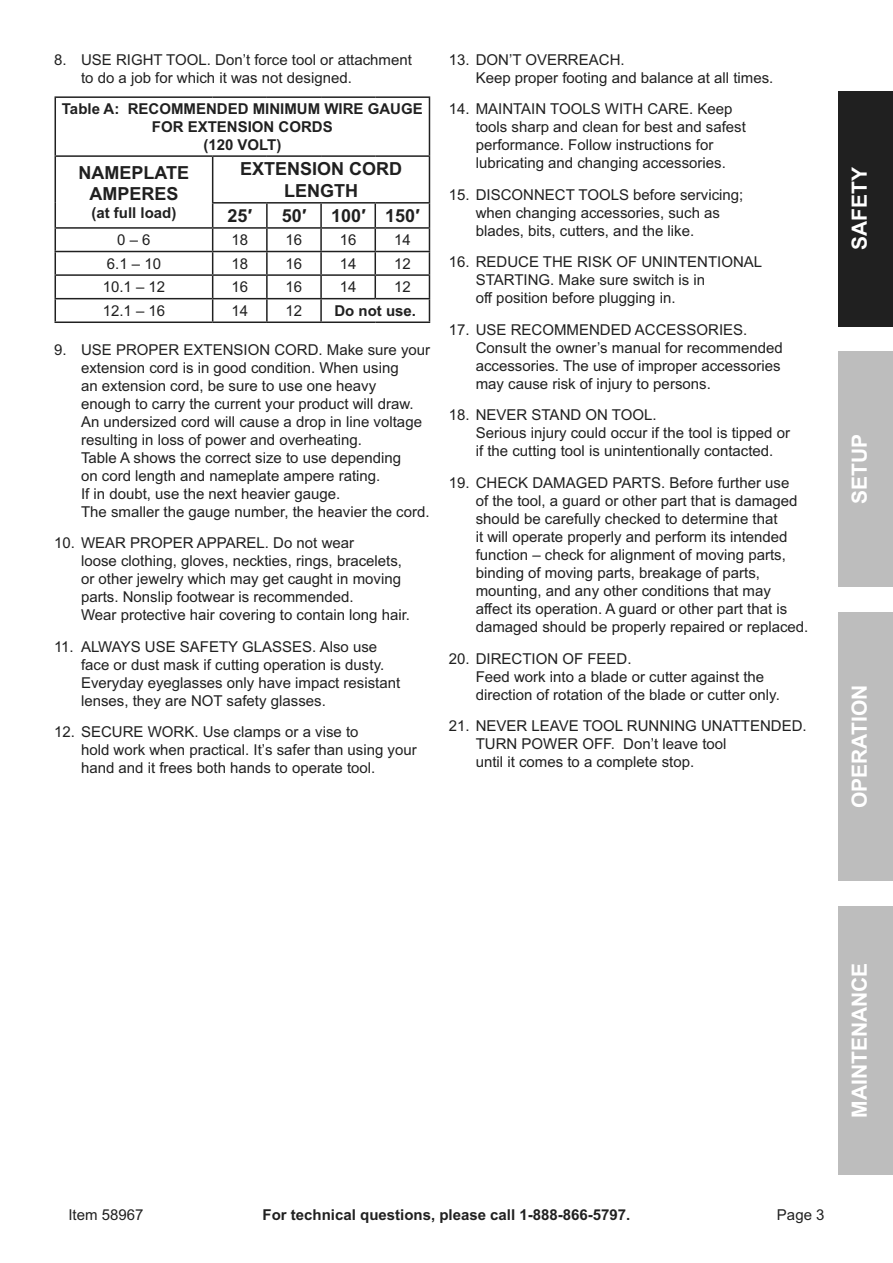
<style>
.page{position:relative;width:893px;height:1263px;background:#fff}
.page>*{position:absolute;margin:0;border:0;box-sizing:border-box;transform-origin:0 0}
.t1{font:700 21px "Arial";color:#fff}
.t2{font:700 18px/21.6px "Arial";color:#202020;text-align:center}
.Table_Text{font:15px/18px "Arial";color:#202020}
.Table_Text-2{font:700 15px/18px "Arial";color:#202020;text-align:center}
</style>
<div class="page">
<div style="left:839px;top:91px;width:54px;height:236px;background:#202020"></div>
<div style="left:839px;top:612px;width:54px;height:269px;background:#bdbdbd"></div>
<div style="left:839px;top:906px;width:54px;height:269px;background:#bdbdbd"></div>
<div style="left:839px;top:352px;width:54px;height:235px;background:#bdbdbd"></div>
<hr style="left:55px;top:96px;width:158px;height:2px;background:#202020">
<hr style="left:55px;top:98px;width:1px;height:57px;background:#202020">
<hr style="left:213px;top:96px;width:54px;height:2px;background:#202020">
<hr style="left:267px;top:96px;width:54px;height:2px;background:#202020">
<hr style="left:321px;top:96px;width:54px;height:2px;background:#202020">
<hr style="left:375px;top:96px;width:55px;height:2px;background:#202020">
<hr style="left:429px;top:98px;width:1px;height:57px;background:#202020">
<hr style="left:55px;top:155px;width:158px;height:2px;background:#202020">
<hr style="left:55px;top:157px;width:1px;height:46px;background:#202020">
<hr style="left:213px;top:155px;width:54px;height:2px;background:#202020">
<hr style="left:212px;top:157px;width:1px;height:45px;background:#202020">
<hr style="left:267px;top:155px;width:54px;height:2px;background:#202020">
<hr style="left:321px;top:155px;width:54px;height:2px;background:#202020">
<hr style="left:375px;top:155px;width:55px;height:2px;background:#202020">
<hr style="left:429px;top:157px;width:1px;height:45px;background:#202020">
<hr style="left:212px;top:202px;width:55px;height:2px;background:#202020">
<hr style="left:267px;top:202px;width:54px;height:2px;background:#202020">
<hr style="left:266px;top:204px;width:2px;height:23px;background:#202020">
<hr style="left:321px;top:202px;width:54px;height:2px;background:#202020">
<hr style="left:320px;top:204px;width:2px;height:23px;background:#202020">
<hr style="left:375px;top:202px;width:55px;height:2px;background:#202020">
<hr style="left:374px;top:204px;width:2px;height:23px;background:#202020">
<hr style="left:55px;top:227px;width:158px;height:2px;background:#202020">
<hr style="left:213px;top:227px;width:54px;height:2px;background:#202020">
<hr style="left:267px;top:227px;width:54px;height:2px;background:#202020">
<hr style="left:266px;top:229px;width:2px;height:22px;background:#202020">
<hr style="left:321px;top:227px;width:54px;height:2px;background:#202020">
<hr style="left:320px;top:229px;width:2px;height:22px;background:#202020">
<hr style="left:375px;top:227px;width:55px;height:2px;background:#202020">
<hr style="left:374px;top:229px;width:2px;height:22px;background:#202020">
<hr style="left:55px;top:251px;width:158px;height:1px;background:#202020">
<hr style="left:213px;top:251px;width:54px;height:1px;background:#202020">
<hr style="left:267px;top:251px;width:54px;height:1px;background:#202020">
<hr style="left:266px;top:252px;width:2px;height:22px;background:#202020">
<hr style="left:321px;top:251px;width:54px;height:1px;background:#202020">
<hr style="left:320px;top:252px;width:2px;height:22px;background:#202020">
<hr style="left:375px;top:251px;width:55px;height:1px;background:#202020">
<hr style="left:374px;top:252px;width:2px;height:22px;background:#202020">
<hr style="left:55px;top:274px;width:158px;height:2px;background:#202020">
<hr style="left:213px;top:274px;width:54px;height:2px;background:#202020">
<hr style="left:267px;top:274px;width:54px;height:2px;background:#202020">
<hr style="left:266px;top:276px;width:2px;height:22px;background:#202020">
<hr style="left:321px;top:274px;width:54px;height:2px;background:#202020">
<hr style="left:320px;top:276px;width:2px;height:22px;background:#202020">
<hr style="left:375px;top:274px;width:55px;height:2px;background:#202020">
<hr style="left:374px;top:276px;width:2px;height:22px;background:#202020">
<hr style="left:55px;top:298px;width:158px;height:1px;background:#202020">
<svg style="left:55px;top:203px;width:1px;height:118px"></svg>
<hr style="left:213px;top:298px;width:54px;height:1px;background:#202020">
<svg style="left:212px;top:204px;width:1px;height:117px"></svg>
<hr style="left:267px;top:298px;width:54px;height:1px;background:#202020">
<hr style="left:266px;top:299px;width:2px;height:22px;background:#202020">
<hr style="left:321px;top:298px;width:54px;height:1px;background:#202020">
<hr style="left:320px;top:299px;width:2px;height:22px;background:#202020">
<hr style="left:375px;top:298px;width:55px;height:1px;background:#202020">
<svg style="left:429px;top:204px;width:1px;height:117px"></svg>
<hr style="left:55px;top:321px;width:158px;height:2px;background:#202020">
<hr style="left:213px;top:321px;width:54px;height:2px;background:#202020">
<hr style="left:267px;top:321px;width:54px;height:2px;background:#202020">
<hr style="left:321px;top:321px;width:54px;height:2px;background:#202020">
<hr style="left:375px;top:321px;width:55px;height:2px;background:#202020">
<p class="Table_Text" style="left:81px;top:51px;width:332px;text-indent:-27px">8. USE RIGHT TOOL. Don’t force tool or attachment to do a job for which it was not designed.</p>
<p class="Table_Text-2" style="left:62px;top:100px;width:362px">Table A: RECOMMENDED MINIMUM WIRE GAUGE<br>FOR EXTENSION CORDS<br>(120 VOLT)</p>
<p class="t2" style="left:79px;top:162px;width:112px">NAMEPLATE<br>AMPERES</p>
<p class="Table_Text-2" style="left:91px;top:205px;width:87px">(at full load)</p>
<p class="t2" style="left:240px;top:159px;width:164px">EXTENSION CORD<br>LENGTH</p>
<p class="t2" style="left:228px;top:205px;width:26px">25′</p>
<p class="t2" style="left:282px;top:205px;width:26px">50′</p>
<p class="t2" style="left:331px;top:205px;width:36px">100′</p>
<p class="t2" style="left:385px;top:205px;width:36px">150′</p>
<p class="Table_Text" style="left:117px;top:231px;width:35px">0 – 6</p>
<p class="Table_Text" style="left:231px;top:231px;width:18px">18</p>
<p class="Table_Text" style="left:286px;top:231px;width:18px">16</p>
<p class="Table_Text" style="left:340px;top:231px;width:18px">16</p>
<p class="Table_Text" style="left:394px;top:231px;width:18px">14</p>
<p class="Table_Text" style="left:107px;top:255px;width:56px">6.1 – 10</p>
<p class="Table_Text" style="left:231px;top:255px;width:18px">18</p>
<p class="Table_Text" style="left:286px;top:255px;width:18px">16</p>
<p class="Table_Text" style="left:340px;top:255px;width:18px">14</p>
<p class="Table_Text" style="left:394px;top:255px;width:18px">12</p>
<p class="Table_Text" style="left:103px;top:278px;width:64px">10.1 – 12</p>
<p class="Table_Text" style="left:231px;top:278px;width:18px">16</p>
<p class="Table_Text" style="left:286px;top:278px;width:18px">16</p>
<p class="Table_Text" style="left:340px;top:278px;width:18px">14</p>
<p class="Table_Text" style="left:394px;top:278px;width:18px">12</p>
<p class="Table_Text" style="left:103px;top:302px;width:64px">12.1 – 16</p>
<p class="Table_Text" style="left:231px;top:302px;width:18px">14</p>
<p class="Table_Text" style="left:286px;top:302px;width:18px">12</p>
<p class="Table_Text-2" style="left:334px;top:302px;width:83px">Do not use.</p>
<p class="Table_Text" style="left:81px;top:340px;width:351px;text-indent:-27px">9. USE PROPER EXTENSION CORD. Make sure your extension cord is in good condition. When using<br>an extension cord, be sure to use one heavy<br>enough to carry the current your product will draw.<br>An undersized cord will cause a drop in line voltage resulting in loss of power and overheating.<br>Table A shows the correct size to use depending<br>on cord length and nameplate ampere rating.<br>If in doubt, use the next heavier gauge.<br>The smaller the gauge number, the heavier the cord.</p>
<p class="Table_Text" style="left:81px;top:534px;width:331px;text-indent:-27px">10. WEAR PROPER APPAREL. Do not wear<br>loose clothing, gloves, neckties, rings, bracelets, or other jewelry which may get caught in moving parts. Nonslip footwear is recommended.<br>Wear protective hair covering to contain long hair.</p>
<p class="Table_Text" style="left:81px;top:637px;width:321px;text-indent:-27px">11. ALWAYS USE SAFETY GLASSES. Also use face or dust mask if cutting operation is dusty.<br>Everyday eyeglasses only have impact resistant lenses, they are NOT safety glasses.</p>
<p class="Table_Text" style="left:81px;top:723px;width:337px;text-indent:-27px">12. SECURE WORK. Use clamps or a vise to<br>hold work when practical. It’s safer than using your hand and it frees both hands to operate tool.</p>
<p class="Table_Text" style="left:476px;top:51px;width:299px;text-indent:-27px">13. DON’T OVERREACH.<br>Keep proper footing and balance at all times.</p>
<p class="Table_Text" style="left:476px;top:100px;width:272px;text-indent:-27px">14. MAINTAIN TOOLS WITH CARE. Keep tools sharp and clean for best and safest performance. Follow instructions for lubricating and changing accessories.</p>
<p class="Table_Text" style="left:476px;top:186px;width:269px;text-indent:-27px">15. DISCONNECT TOOLS before servicing; when changing accessories, such as blades, bits, cutters, and the like.</p>
<p class="Table_Text" style="left:476px;top:253px;width:288px;text-indent:-27px">16. REDUCE THE RISK OF UNINTENTIONAL<br>STARTING. Make sure switch is in<br>off position before plugging in.</p>
<p class="Table_Text" style="left:476px;top:321px;width:309px;text-indent:-27px">17. USE RECOMMENDED ACCESSORIES.<br>Consult the owner’s manual for recommended accessories. The use of improper accessories may cause risk of injury to persons.</p>
<p class="Table_Text" style="left:476px;top:406px;width:316px;text-indent:-27px">18. NEVER STAND ON TOOL.<br>Serious injury could occur if the tool is tipped or if the cutting tool is unintentionally contacted.</p>
<p class="Table_Text" style="left:476px;top:474px;width:334px;text-indent:-27px">19. CHECK DAMAGED PARTS. Before further use<br>of the tool, a guard or other part that is damaged should be carefully checked to determine that<br>it will operate properly and perform its intended function – check for alignment of moving parts, binding of moving parts, breakage of parts, mounting, and any other conditions that may affect its operation. A guard or other part that is damaged should be properly repaired or replaced.</p>
<p class="Table_Text" style="left:476px;top:649px;width:306px;text-indent:-27px">20. DIRECTION OF FEED.<br>Feed work into a blade or cutter against the direction of rotation of the blade or cutter only.</p>
<p class="Table_Text" style="left:476px;top:717px;width:332px;text-indent:-27px">21. NEVER LEAVE TOOL RUNNING UNATTENDED.<br>TURN POWER OFF. Don’t leave tool<br>until it comes to a complete stop.</p>
<h1 class="t1" style="left:845px;top:250px;width:84px;rotate:-90deg">Safety</h1>
<h1 class="t1" style="left:845px;top:504px;width:72px;rotate:-90deg">Setup</h1>
<h1 class="t1" style="left:845px;top:808px;width:122px;rotate:-90deg">Operation</h1>
<h1 class="t1" style="left:845px;top:1118px;width:154px;rotate:-90deg">Maintenance</h1>
<p class="Table_Text" style="left:68px;top:1206px;width:77px">Item 58967</p>
<p class="Table_Text-2" style="left:263px;top:1206px;width:369px">For technical questions, please call 1-888-866-5797.</p>
<p class="Table_Text" style="left:777px;top:1206px;width:49px">Page 3</p>
</div>
